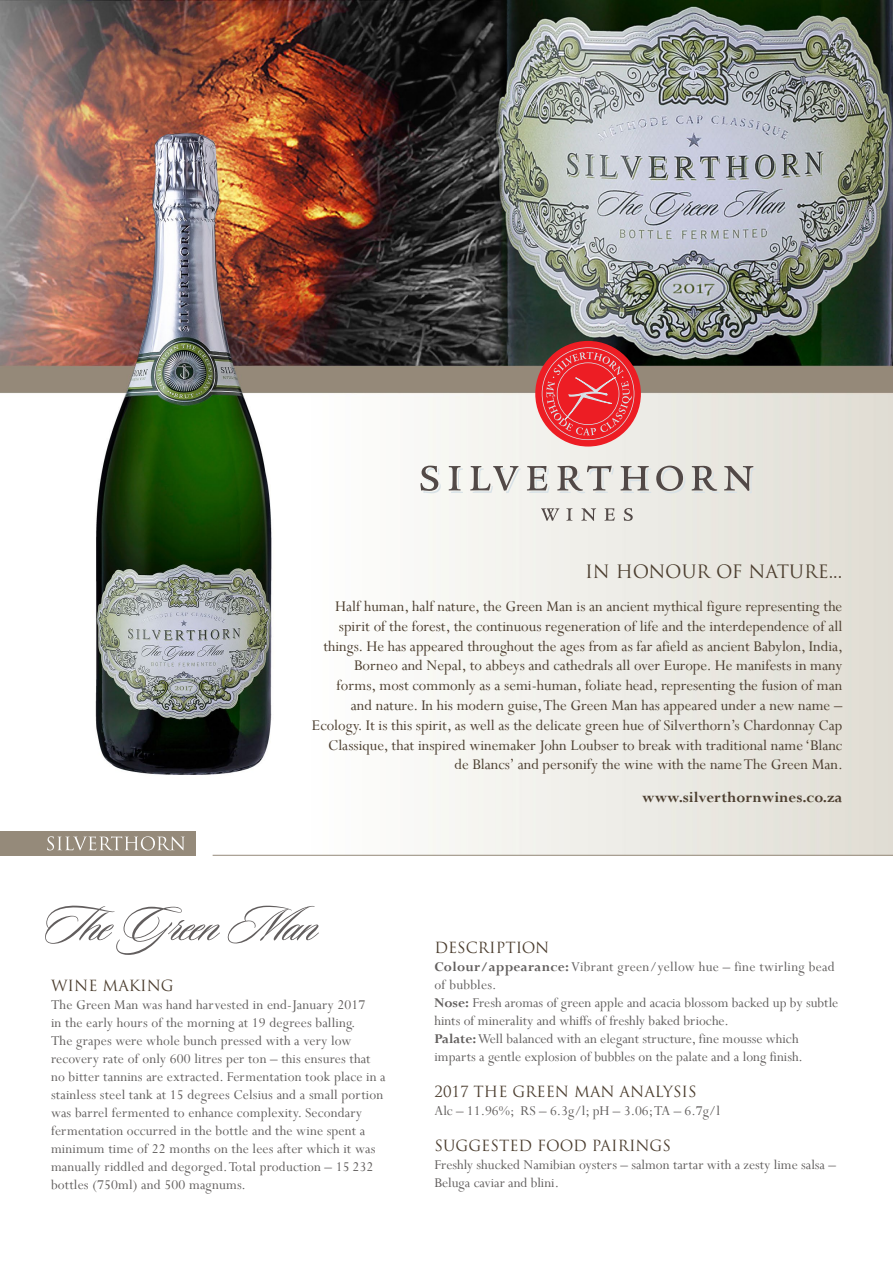
<style>
.page{position:relative;width:893px;height:1263px;background:#fff}
.page>*{position:absolute;margin:0;border:0;box-sizing:border-box;transform-origin:0 0}
.t1{font:18px "Trajan Pro";color:#4c3e2f}
.t2{font:16.5px/19.8px "Perpetua";color:#4c3e2f;text-align:right}
.t3{font:700 16.5px "Perpetua";color:#4c3e2f}
.t4{font:15px/18px "Perpetua";letter-spacing:.01em;color:#625f5e}
.t5{font:15px "Trajan Pro";color:#4c3e2f}
.s1{font-weight:700}
</style>
<div class="page">
<img style="left:0;top:0;width:893px;height:855px">
<div style="left:0;top:831px;width:196px;height:24px;background:#958a7a"></div>
<svg style="left:47px;top:836px;width:138px;height:14px"></svg>
<svg style="left:45px;top:905px;width:274px;height:50px"></svg>
<hr style="left:213px;top:855px;width:680px;height:1px;background:#958a7a">
<div style="left:535px;top:341px;width:106px;height:105px;background:#ed1d24;border-radius:50%"></div>
<svg style="left:542px;top:347px;width:92px;height:93px"></svg>
<svg style="left:541px;top:508px;width:18px;height:13px"></svg>
<svg style="left:566px;top:508px;width:6px;height:13px"></svg>
<svg style="left:581px;top:508px;width:15px;height:13px"></svg>
<svg style="left:604px;top:508px;width:11px;height:13px"></svg>
<svg style="left:624px;top:508px;width:9px;height:13px"></svg>
<svg style="left:420px;top:466px;width:21px;height:27px"></svg>
<svg style="left:449px;top:466px;width:14px;height:27px"></svg>
<svg style="left:470px;top:466px;width:51px;height:27px"></svg>
<svg style="left:557px;top:466px;width:57px;height:27px;background:#c2c0bd"></svg>
<svg style="left:620px;top:466px;width:65px;height:27px;background:#bebbb8"></svg>
<svg style="left:692px;top:466px;width:64px;height:27px;background:#bcb9b4"></svg>
<svg style="left:527px;top:466px;width:23px;height:27px"></svg>
<p class="t1" style="left:585px;top:560px;width:259px">IN HONOUR OF NATURE...</p>
<p class="t2" style="left:312px;top:596px;width:532px">Half human, half nature, the Green Man is an ancient mythical figure representing the spirit of the forest, the continuous regeneration of life and the interdependence of all things. He has appeared throughout the ages from as far afield as ancient Babylon, India, Borneo and Nepal, to abbeys and cathedrals all over Europe. He manifests in many forms, most commonly as a semi-human, foliate head, representing the fusion of man and nature. In his modern guise, The Green Man has appeared under a new name – Ecology. It is this spirit, as well as the delicate green hue of Silverthorn’s Chardonnay Cap Classique, that inspired winemaker John Loubser to break with traditional name ‘Blanc de Blancs’ and personify the wine with the name The Green Man.</p>
<p class="t3" style="left:642px;top:787px;width:202px">www.silverthornwines.co.za</p>
<p class="t5" style="left:51px;top:976px;width:124px">WINE MAKING</p>
<p class="t4" style="left:51px;top:996px;width:336px">The Green Man was hand harvested in end-January 2017<br>in the early hours of the morning at 19 degrees balling.<br>The grapes were whole bunch pressed with a very low recovery rate of only 600 litres per ton – this ensures that no bitter tannins are extracted. Fermentation took place in a stainless steel tank at 15 degrees Celsius and a small portion was barrel fermented to enhance complexity. Secondary fermentation occurred in the bottle and the wine spent a minimum time of 22 months on the lees after which it was manually riddled and degorged. Total production – 15 232 bottles (750ml) and 500 magnums.</p>
<p class="t5" style="left:434px;top:938px;width:116px">DESCRIPTION</p>
<p class="t4" style="left:434px;top:957px;width:405px"><span class="s1">Colour/appearance:</span> Vibrant green/yellow hue – fine twirling bead of bubbles.<br><span class="s1">Nose:</span> Fresh aromas of green apple and acacia blossom backed up by subtle hints of minerality and whiffs of freshly baked brioche.<br><span class="s1">Palate:</span> Well balanced with an elegant structure, fine mousse which imparts a gentle explosion of bubbles on the palate and a long finish.</p>
<p class="t5" style="left:434px;top:1082px;width:264px">2017 THE GREEN MAN ANALYSIS</p>
<p class="t4" style="left:434px;top:1101px;width:287px">Alc – 11.96%; RS – 6.3g/l; pH – 3.06; TA – 6.7g/l</p>
<p class="t5" style="left:434px;top:1136px;width:238px">SUGGESTED FOOD PAIRINGS</p>
<p class="t4" style="left:434px;top:1155px;width:403px">Freshly shucked Namibian oysters – salmon tartar with a zesty lime salsa –<br>Beluga caviar and blini.</p>
</div>
